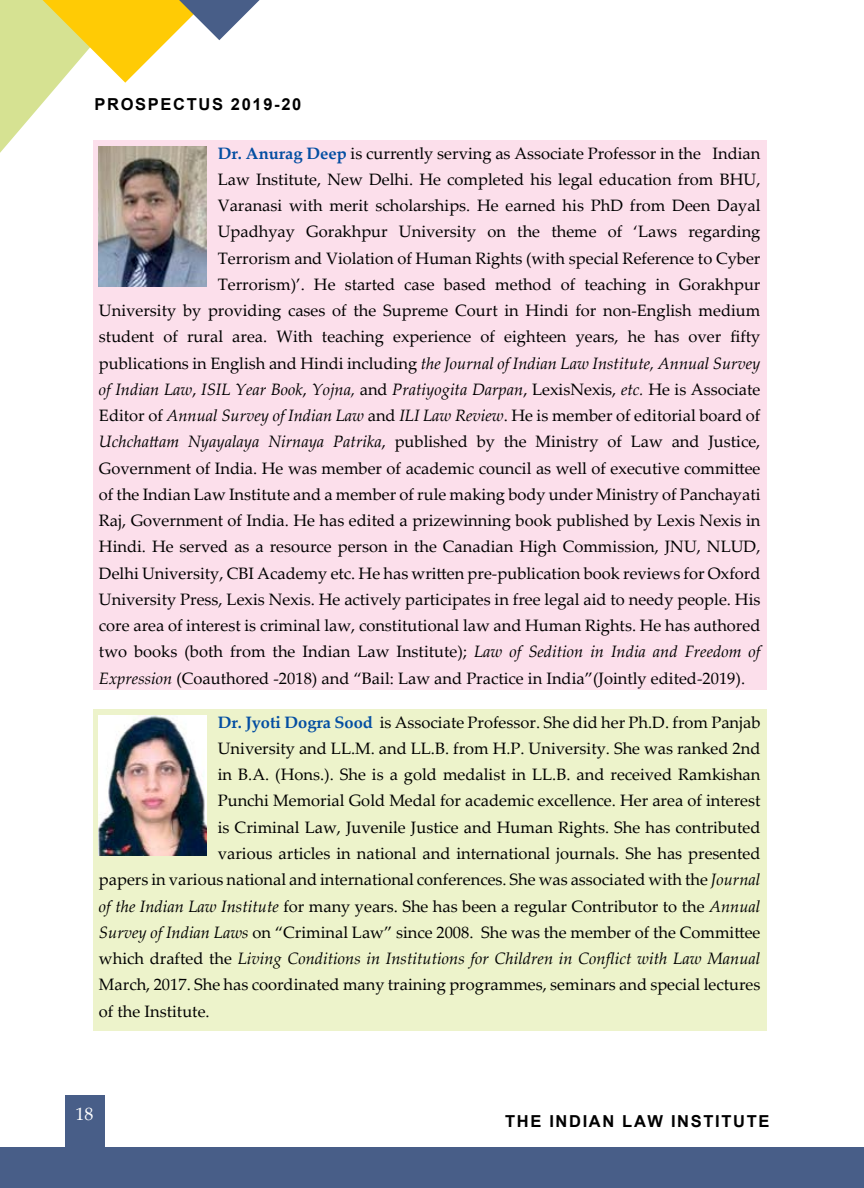
<style>
.page{position:relative;width:864px;height:1188px;background:#fff}
.page>*{position:absolute;margin:0;border:0;box-sizing:border-box;transform-origin:0 0}
.t1{font:18px "Palatino Linotype";color:#fff}
.t2{font:16.5px "Palatino Linotype";color:#000}
.t3{font:italic 16.5px "Palatino Linotype";color:#000}
.t4{font:700 16.5px "Arial";letter-spacing:.1em;color:#000}
.s1{font-weight:700;color:#034ea2}
.s2{font-style:normal}
.s3{font-style:italic}
</style>
<div class="page">
<svg style="left:0;top:0;width:260px;height:153px"></svg>
<div style="left:65px;top:1095px;width:39px;height:93px;background:#485e88"></div>
<div style="left:0;top:1147px;width:864px;height:41px;background:#485e88"></div>
<div style="left:93px;top:140px;width:673px;height:550px;background:#fcdfeb"></div>
<img style="left:99px;top:146px;width:108px;height:141px">
<div style="left:93px;top:710px;width:673px;height:321px;background:#edf3cb"></div>
<img style="left:99px;top:716px;width:108px;height:140px">
<p class="t4" style="left:94px;top:92px;width:208px">PROSPECTUS 2019-20</p>
<p class="t2" style="left:218px;top:141px;width:544px"><span class="s1">Dr. Anurag Deep</span> is currently serving as Associate Professor in the Indian</p>
<p class="t2" style="left:218px;top:167px;width:544px">Law Institute, New Delhi. He completed his legal education from BHU,</p>
<p class="t2" style="left:218px;top:194px;width:544px">Varanasi with merit scholarships. He earned his PhD from Deen Dayal</p>
<p class="t2" style="left:218px;top:220px;width:544px">Upadhyay Gorakhpur University on the theme of ‘Laws regarding</p>
<p class="t2" style="left:218px;top:246px;width:544px">Terrorism and Violation of Human Rights (with special Reference to Cyber</p>
<p class="t2" style="left:218px;top:272px;width:544px">Terrorism)’. He started case based method of teaching in Gorakhpur</p>
<p class="t2" style="left:99px;top:299px;width:663px">University by providing cases of the Supreme Court in Hindi for non-English medium</p>
<p class="t2" style="left:99px;top:325px;width:663px">student of rural area. With teaching experience of eighteen years, he has over fifty</p>
<p class="t3" style="left:99px;top:351px;width:663px"><span class="s2">publications in English and Hindi including</span> the Journal of Indian Law Institute, Annual Survey</p>
<p class="t3" style="left:99px;top:377px;width:663px">of Indian Law<span class="s2">,</span> ISIL Year Book<span class="s2">,</span> Yojna, <span class="s2">and</span> Pratiyogita Darpan<span class="s2">, LexisNexis,</span> etc. <span class="s2">He is Associate</span></p>
<p class="t2" style="left:99px;top:404px;width:663px">Editor of <span class="s3">Annual Survey of Indian Law</span> and <span class="s3">ILI Law Review</span>. He is member of editorial board of</p>
<p class="t2" style="left:99px;top:430px;width:663px"><span class="s3">Uchchattam Nyayalaya Nirnaya Patrika</span>, published by the Ministry of Law and Justice,</p>
<p class="t2" style="left:99px;top:456px;width:663px">Government of India. He was member of academic council as well of executive committee</p>
<p class="t2" style="left:99px;top:482px;width:663px">of the Indian Law Institute and a member of rule making body under Ministry of Panchayati</p>
<p class="t2" style="left:99px;top:509px;width:663px">Raj, Government of India. He has edited a prizewinning book published by Lexis Nexis in</p>
<p class="t2" style="left:99px;top:535px;width:663px">Hindi. He served as a resource person in the Canadian High Commission, JNU, NLUD,</p>
<p class="t2" style="left:99px;top:561px;width:663px">Delhi University, CBI Academy etc. He has written pre-publication book reviews for Oxford</p>
<p class="t2" style="left:99px;top:588px;width:663px">University Press, Lexis Nexis. He actively participates in free legal aid to needy people. His</p>
<p class="t2" style="left:99px;top:614px;width:663px">core area of interest is criminal law, constitutional law and Human Rights. He has authored</p>
<p class="t2" style="left:99px;top:640px;width:663px">two books (both from the Indian Law Institute); <span class="s3">Law of Sedition in India and Freedom of</span></p>
<p class="t2" style="left:99px;top:666px;width:648px"><span class="s3">Expression</span> (Coauthored -2018) and “Bail: Law and Practice in India”(Jointly edited-2019).</p>
<p class="t2" style="left:218px;top:710px;width:544px"><span class="s1">Dr. Jyoti Dogra Sood</span> is Associate Professor. She did her Ph.D. from Panjab</p>
<p class="t2" style="left:218px;top:737px;width:544px">University and LL.M. and LL.B. from H.P. University. She was ranked 2nd</p>
<p class="t2" style="left:218px;top:763px;width:544px">in B.A. (Hons.). She is a gold medalist in LL.B. and received Ramkishan</p>
<p class="t2" style="left:218px;top:789px;width:544px">Punchi Memorial Gold Medal for academic excellence. Her area of interest</p>
<p class="t2" style="left:218px;top:815px;width:544px">is Criminal Law, Juvenile Justice and Human Rights. She has contributed</p>
<p class="t2" style="left:218px;top:842px;width:544px">various articles in national and international journals. She has presented</p>
<p class="t2" style="left:99px;top:868px;width:663px">papers in various national and international conferences. She was associated with the <span class="s3">Journal</span></p>
<p class="t2" style="left:99px;top:894px;width:663px"><span class="s3">of the Indian Law Institute</span> for many years. She has been a regular Contributor to the <span class="s3">Annual</span></p>
<p class="t2" style="left:99px;top:920px;width:663px"><span class="s3">Survey of Indian Laws</span> on “Criminal Law” since 2008. She was the member of the Committee</p>
<p class="t3" style="left:99px;top:947px;width:663px"><span class="s2">which drafted the</span> Living Conditions in Institutions for Children in Conflict with Law Manual</p>
<p class="t2" style="left:99px;top:973px;width:663px">March, 2017. She has coordinated many training programmes, seminars and special lectures</p>
<p class="t2" style="left:99px;top:999px;width:112px">of the Institute.</p>
<p class="t1" style="left:76px;top:1101px;width:19px">18</p>
<p class="t4" style="left:505px;top:1109px;width:266px">THE INDIAN LAW INSTITUTE</p>
</div>
